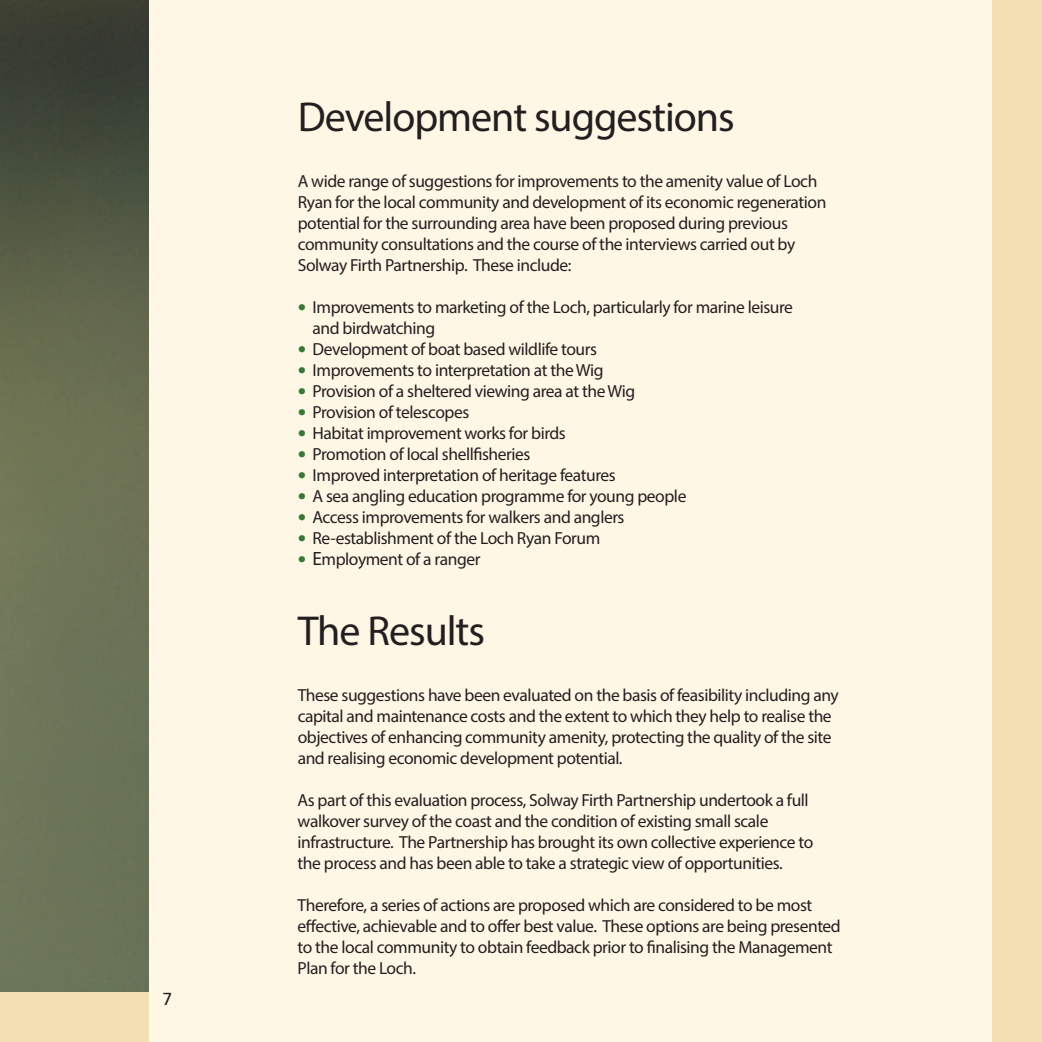
<style>
.page{position:relative;width:1042px;height:1042px;background:#fef7e5}
.page>*{position:absolute;margin:0;border:0;box-sizing:border-box;transform-origin:0 0}
.t1{font:42px "Myriad Pro";letter-spacing:-.025em;color:#231f20}
.t2{font:17.5px/21px "Myriad Pro";letter-spacing:-.025em;color:#231f20}
.t3{font:17.5px "Humanist 777 BT Roman B";color:#231f20}
.s1{font-size:29.75px;color:#387738}
.s2{font-size:19.25px}
</style>
<div class="page">
<img style="left:0;top:0;width:149px;height:992px">
<div style="left:992px;top:0;width:50px;height:1042px;background:#f2dfb2"></div>
<div style="left:0;top:992px;width:149px;height:50px;background:#f2dfb2"></div>
<p class="t3" style="left:163px;top:992px;width:12px">7</p>
<h1 class="t1" style="left:298px;top:101px;width:438px">Development suggestions</h1>
<p class="t2" style="left:298px;top:172px;width:530px">A wide range of suggestions for improvements to the amenity value of Loch Ryan for the local community and development of its economic regeneration potential for the surrounding area have been proposed during previous community consultations and the course of the interviews carried out by Solway Firth Partnership. These include:</p>
<p class="t2" style="left:313px;top:298px;width:482px;text-indent:-15px"><span class="s1">•</span> Improvements to marketing of the Loch, particularly for marine leisure and birdwatching</p>
<p class="t2" style="left:298px;top:340px;width:301px"><span class="s1">•</span> Development of boat based wildlife tours</p>
<p class="t2" style="left:298px;top:361px;width:307px"><span class="s1">•</span> Improvements to interpretation at theWig</p>
<p class="t2" style="left:298px;top:382px;width:339px"><span class="s1">•</span> Provision of a sheltered viewing area at theWig</p>
<p class="t2" style="left:298px;top:403px;width:173px"><span class="s1">•</span> Provision of telescopes</p>
<p class="t2" style="left:298px;top:424px;width:270px"><span class="s1">•</span> Habitat improvement works for birds</p>
<p class="t2" style="left:298px;top:445px;width:234px"><span class="s1">•</span> Promotion of local shellfisheries</p>
<p class="t2" style="left:298px;top:466px;width:319px"><span class="s1">•</span> Improved interpretation of heritage features</p>
<p class="t2" style="left:298px;top:487px;width:390px"><span class="s1">•</span> A sea angling education programme for young people</p>
<p class="t2" style="left:298px;top:508px;width:328px"><span class="s1">•</span> Access improvements for walkers and anglers</p>
<p class="t2" style="left:298px;top:529px;width:304px"><span class="s1">•</span> Re-establishment of the Loch Ryan Forum</p>
<p class="t2" style="left:298px;top:550px;width:184px"><span class="s1">•</span> <span class="s2">E</span>mployment of a ranger</p>
<h1 class="t1" style="left:298px;top:615px;width:189px">The Results</h1>
<p class="t2" style="left:298px;top:686px;width:542px">These suggestions have been evaluated on the basis of feasibility including any capital and maintenance costs and the extent to which they help to realise the objectives of enhancing community amenity, protecting the quality of the site and realising economic development potential.</p>
<p class="t2" style="left:298px;top:791px;width:517px">As part of this evaluation process, Solway Firth Partnership undertook a full walkover survey of the coast and the condition of existing small scale infrastructure. The Partnership has brought its own collective experience to the process and has been able to take a strategic view of opportunities.</p>
<p class="t2" style="left:297px;top:896px;width:545px">Therefore, a series of actions are proposed which are considered to be most effective, achievable and to offer best value. These options are being presented to the local community to obtain feedback prior to finalising the Management Plan for the Loch.</p>
</div>
